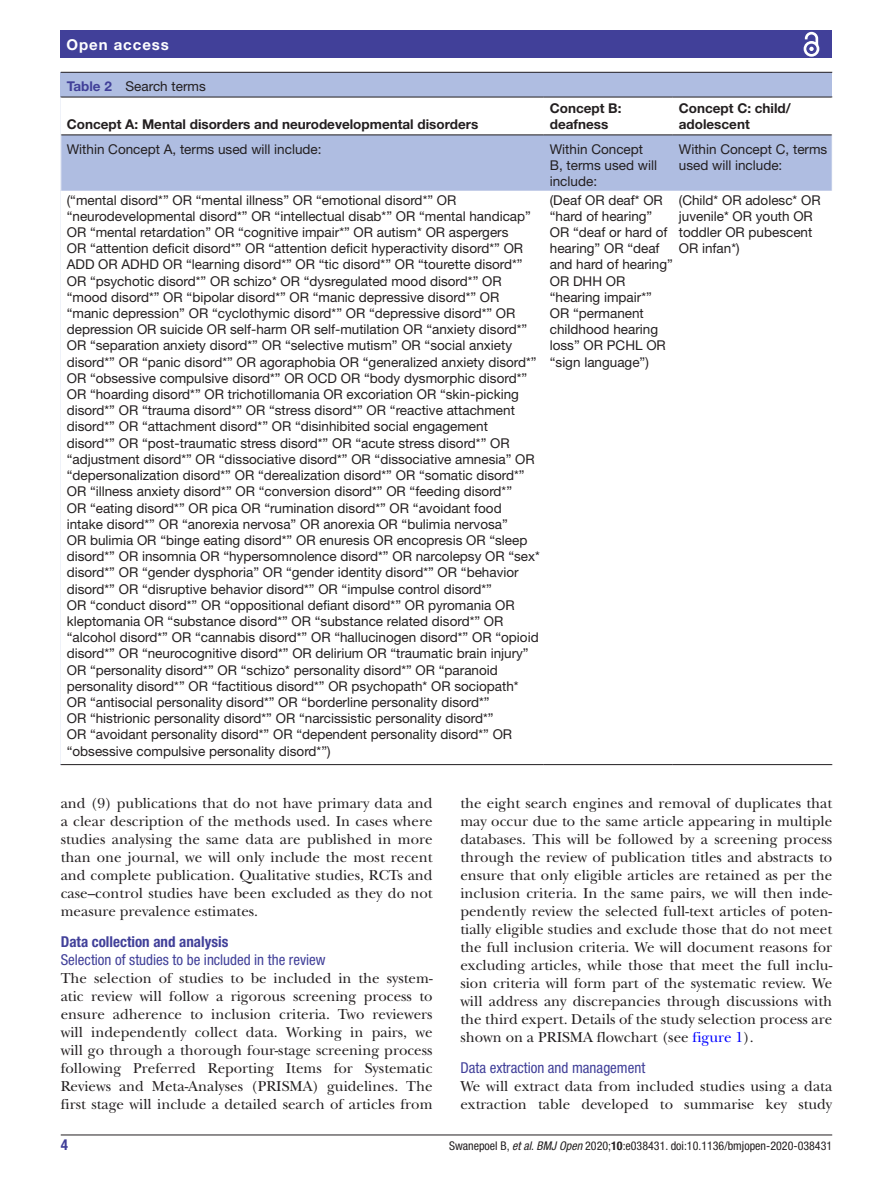
<style>
.page{position:relative;width:893px;height:1191px;background:#fff}
.page>*{position:absolute;margin:0;border:0;box-sizing:border-box;transform-origin:0 0}
.t1{font:15px/18px "New Baskerville";color:#231f20;text-align:justify}
.t2{font:condensed 15px "Helvetica Neue LT Std";color:#414099}
.t3{font:700 condensed 15px "Helvetica Neue LT Std";color:#414099}
.t4{font:700 15px "Helvetica Neue LT Std";letter-spacing:.065em;color:#fff}
.t5{font:13.5px/16.2px "Helvetica Neue LT Std";color:#231f20}
.t6{font:700 13.5px/16.2px "Helvetica Neue LT Std";color:#231f20}
.t7{font:condensed 12px "Helvetica Neue LT Std";color:#231f20}
.s1{font-weight:700;color:#414099}
.s2{color:#00f}
.s3{font-style:italic}
.s4{font-weight:700}
</style>
<div class="page">
<hr style="left:61px;top:1134px;width:771px;height:1px;background:#231f20">
<div style="left:61px;top:31px;width:771px;height:27px;background:#414099"></div>
<svg style="left:803px;top:31px;width:17px;height:26px"></svg>
<div style="left:61px;top:73px;width:771px;height:692px;background:#afbde1"></div>
<hr style="left:61px;top:72px;width:771px;height:1px;background:#231f20">
<div style="left:61px;top:98px;width:771px;height:666px;background:#fff"></div>
<svg style="left:61px;top:135px;width:771px;height:55px"></svg>
<hr style="left:61px;top:97px;width:483px;height:1px;background:#231f20">
<hr style="left:61px;top:134px;width:483px;height:1px;background:#231f20">
<hr style="left:544px;top:97px;width:129px;height:1px;background:#231f20">
<hr style="left:544px;top:134px;width:129px;height:1px;background:#231f20">
<hr style="left:673px;top:97px;width:159px;height:1px;background:#231f20">
<hr style="left:673px;top:134px;width:159px;height:1px;background:#231f20">
<hr style="left:61px;top:764px;width:483px;height:1px;background:#231f20">
<hr style="left:544px;top:764px;width:129px;height:1px;background:#231f20">
<hr style="left:673px;top:764px;width:159px;height:1px;background:#231f20">
<p class="t4" style="left:66px;top:35px;width:104px">Open access</p>
<p class="t5" style="left:67px;top:78px;width:141px"><span class="s1">Table 2</span> Search terms</p>
<p class="t6" style="left:67px;top:116px;width:413px">Concept A: Mental disorders and neurodevelopmental disorders</p>
<p class="t6" style="left:550px;top:99px;width:73px">Concept B: deafness</p>
<p class="t6" style="left:679px;top:99px;width:113px">Concept C: child/ adolescent</p>
<p class="t5" style="left:67px;top:140px;width:256px">Within Concept A, terms used will include:</p>
<p class="t5" style="left:550px;top:140px;width:109px">Within Concept<br>B, terms used will include:</p>
<p class="t5" style="left:679px;top:140px;width:150px">Within Concept C, terms used will include:</p>
<p class="t5" style="left:67px;top:191px;width:475px">(“mental disord*” OR “mental illness” OR “emotional disord*” OR “neurodevelopmental disord*” OR “intellectual disab*” OR “mental handicap” OR “mental retardation” OR “cognitive impair*” OR autism* OR aspergers<br>OR “attention deficit disord*” OR “attention deficit hyperactivity disord*” OR ADD OR ADHD OR “learning disord*” OR “tic disord*” OR “tourette disord*” OR “psychotic disord*” OR schizo* OR “dysregulated mood disord*” OR “mood disord*” OR “bipolar disord*” OR “manic depressive disord*” OR “manic depression” OR “cyclothymic disord*” OR “depressive disord*” OR depression OR suicide OR self-harm OR self-mutilation OR “anxiety disord*” OR “separation anxiety disord*” OR “selective mutism” OR “social anxiety disord*” OR “panic disord*” OR agoraphobia OR “generalized anxiety disord*” OR “obsessive compulsive disord*” OR OCD OR “body dysmorphic disord*” OR “hoarding disord*” OR trichotillomania OR excoriation OR “skin-picking disord*” OR “trauma disord*” OR “stress disord*” OR “reactive attachment disord*” OR “attachment disord*” OR “disinhibited social engagement<br>disord*” OR “post-traumatic stress disord*” OR “acute stress disord*” OR “adjustment disord*” OR “dissociative disord*” OR “dissociative amnesia” OR “depersonalization disord*” OR “derealization disord*” OR “somatic disord*” OR “illness anxiety disord*” OR “conversion disord*” OR “feeding disord*”<br>OR “eating disord*” OR pica OR “rumination disord*” OR “avoidant food intake disord*” OR “anorexia nervosa” OR anorexia OR “bulimia nervosa”<br>OR bulimia OR “binge eating disord*” OR enuresis OR encopresis OR “sleep disord*” OR insomnia OR “hypersomnolence disord*” OR narcolepsy OR “sex* disord*” OR “gender dysphoria” OR “gender identity disord*” OR “behavior disord*” OR “disruptive behavior disord*” OR “impulse control disord*”<br>OR “conduct disord*” OR “oppositional defiant disord*” OR pyromania OR kleptomania OR “substance disord*” OR “substance related disord*” OR “alcohol disord*” OR “cannabis disord*” OR “hallucinogen disord*” OR “opioid disord*” OR “neurocognitive disord*” OR delirium OR “traumatic brain injury” OR “personality disord*” OR “schizo* personality disord*” OR “paranoid personality disord*” OR “factitious disord*” OR psychopath* OR sociopath* OR “antisocial personality disord*” OR “borderline personality disord*”<br>OR “histrionic personality disord*” OR “narcissistic personality disord*”<br>OR “avoidant personality disord*” OR “dependent personality disord*” OR “obsessive compulsive personality disord*”)</p>
<p class="t5" style="left:550px;top:191px;width:124px">(Deaf OR deaf* OR “hard of hearing”<br>OR “deaf or hard of hearing” OR “deaf and hard of hearing”<br>OR DHH OR “hearing impair*”<br>OR “permanent childhood hearing loss” OR PCHL OR “sign language”)</p>
<p class="t5" style="left:679px;top:191px;width:143px">(Child* OR adolesc* OR juvenile* OR youth OR toddler OR pubescent<br>OR infan*)</p>
<p class="t1" style="left:61px;top:794px;width:373px">and (9) publications that do not have primary data and a clear description of the methods used. In cases where studies analysing the same data are published in more than one journal, we will only include the most recent and complete publication. Qualitative studies, RCTs and case–control studies have been excluded as they do not measure prevalence estimates.</p>
<p class="t3" style="left:61px;top:933px;width:169px">Data collection and analysis</p>
<p class="t2" style="left:61px;top:951px;width:266px">Selection of studies to be included in the review</p>
<p class="t1" style="left:61px;top:969px;width:373px">The selection of studies to be included in the system&shy;atic review will follow a rigorous screening process to ensure adherence to inclusion criteria. Two reviewers will independently collect data. Working in pairs, we will go through a thorough four-stage screening process following Preferred Reporting Items for Systematic Reviews and Meta-Analyses (PRISMA) guidelines. The first stage will include a detailed search of articles from</p>
<p class="t1" style="left:460px;top:794px;width:373px">the eight search engines and removal of duplicates that may occur due to the same article appearing in multiple databases. This will be followed by a screening process through the review of publication titles and abstracts to ensure that only eligible articles are retained as per the inclusion criteria. In the same pairs, we will then inde&shy;pendently review the selected full-text articles of poten&shy;tially eligible studies and exclude those that do not meet the full inclusion criteria. We will document reasons for excluding articles, while those that meet the full inclu&shy;sion criteria will form part of the systematic review. We will address any discrepancies through discussions with the third expert. Details of the study selection process are shown on a PRISMA flowchart (see <span class="s2">figure 1</span>).</p>
<p class="t2" style="left:460px;top:1059px;width:186px">Data extraction and management</p>
<p class="t1" style="left:460px;top:1077px;width:373px">We will extract data from included studies using a data extraction table developed to summarise key study</p>
<p class="t3" style="left:61px;top:1135px;width:9px">4</p>
<p class="t7" style="left:449px;top:1138px;width:385px">Swanepoel B, <span class="s3">et al</span>. <span class="s3">BMJ Open</span> 2020;<span class="s4">10</span>:e038431. doi:10.1136/bmjopen-2020-038431</p>
</div>
